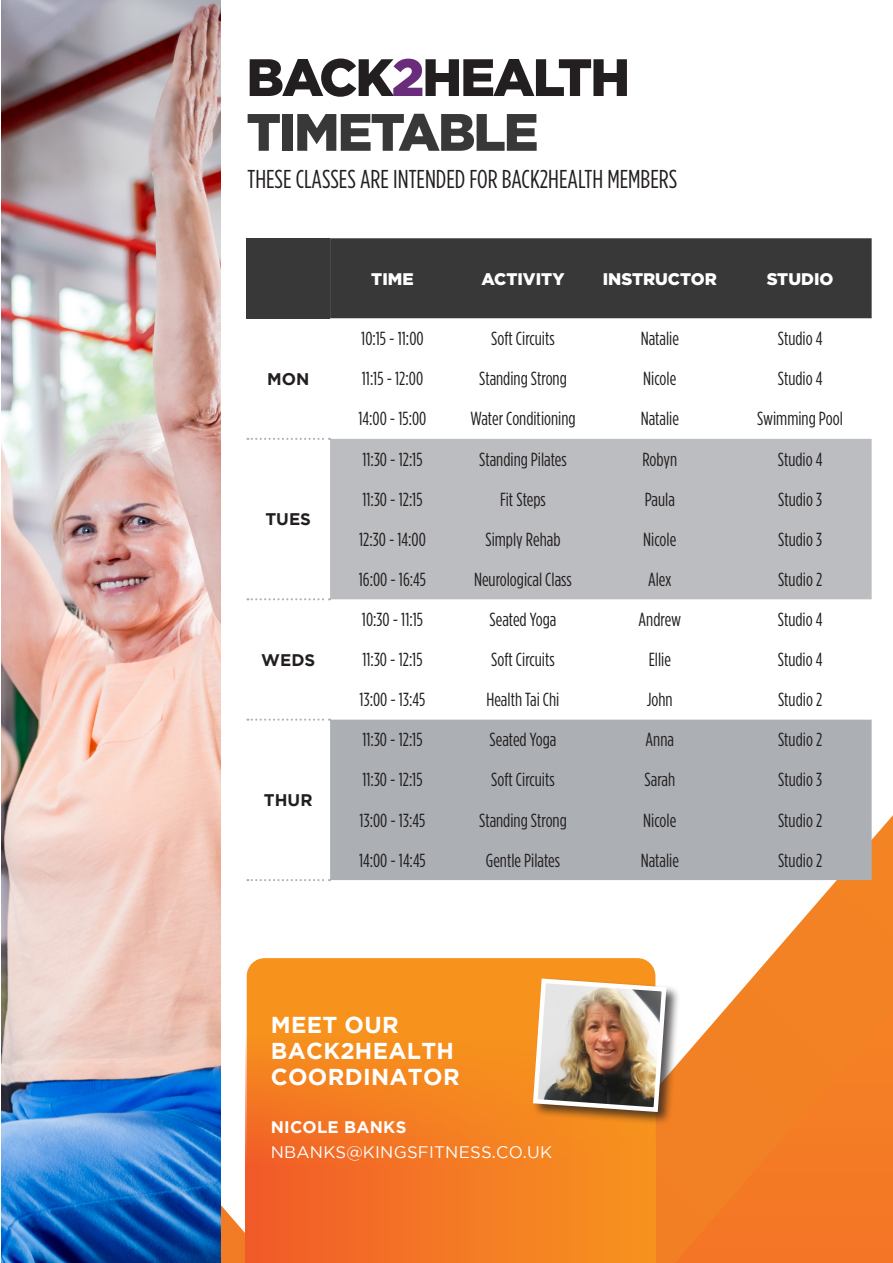
<style>
.page{position:relative;width:893px;height:1263px;background:#fff}
.page>*{position:absolute;margin:0;border:0;box-sizing:border-box;transform-origin:0 0}
.t1{font:900 52.5px "Gotham";letter-spacing:-.04em;color:#231f20}
.t2{font:900 52.5px "Gotham";letter-spacing:-.04em;color:#383839}
.t3{font:25.8px "Gotham Condensed";color:#231f20}
.t4{font:700 22.95px "Gotham";letter-spacing:.015em;color:#fff}
.t5{font:18.9px "Gotham Condensed";color:#231f20}
.t6{font:900 16.8px "Gotham";color:#fff}
.t7{font:700 16.8px "Gotham";color:#231f20}
.t8{font:16.65px "Gotham";letter-spacing:.015em;color:#fff}
.t9{font:700 16.65px "Gotham";letter-spacing:.015em;color:#fff}
.s1{color:#6a2d7c}
</style>
<div class="page">
<svg style="left:220px;top:815px;width:673px;height:448px"></svg>
<div style="left:680px;top:1011px;width:213px;height:114px;background:#f28124"></div>
<div style="left:670px;top:1125px;width:223px;height:138px;background:#f47925"></div>
<div style="left:247px;top:958px;width:408px;height:76px;background:#f7931d"></div>
<svg style="left:245px;top:1034px;width:410px;height:229px;background:#f47d22"></svg>
<div style="left:246px;top:238px;width:84px;height:80px;background:#383839"></div>
<div style="left:330px;top:238px;width:542px;height:80px;background:#383839"></div>
<svg style="left:330px;top:318px;width:542px;height:402px"></svg>
<div style="left:330px;top:439px;width:542px;height:160px;background:#bcbdc0"></div>
<div style="left:330px;top:720px;width:542px;height:160px;background:#acb0b4"></div>
<svg style="left:247px;top:438px;width:83px;height:2px"></svg>
<svg style="left:247px;top:598px;width:83px;height:2px"></svg>
<svg style="left:247px;top:719px;width:83px;height:2px"></svg>
<svg style="left:247px;top:879px;width:83px;height:2px"></svg>
<img style="left:1px;top:0;width:219px;height:1263px">
<div style="left:531px;top:977px;width:149px;height:149px;background:#231f20;opacity:.75"></div>
<img style="left:531px;top:976px;width:138px;height:138px">
<p class="t1" style="left:246px;top:41px;width:385px">BACK<span class="s1">2</span>HEALTH</p>
<p class="t2" style="left:246px;top:96px;width:294px">TIMETABLE</p>
<p class="t3" style="left:247px;top:165px;width:431px">THESE CLASSES ARE INTENDED FOR BACK2HEALTH MEMBERS</p>
<p class="t7" style="left:267px;top:369px;width:44px">MON</p>
<p class="t7" style="left:265px;top:509px;width:47px">TUES</p>
<p class="t7" style="left:261px;top:650px;width:56px">WEDS</p>
<p class="t7" style="left:264px;top:790px;width:50px">THUR</p>
<p class="t6" style="left:371px;top:268px;width:44px">TIME</p>
<p class="t6" style="left:481px;top:268px;width:85px">ACTIVITY</p>
<p class="t6" style="left:603px;top:268px;width:116px">INSTRUCTOR</p>
<p class="t6" style="left:767px;top:268px;width:68px">STUDIO</p>
<p class="t5" style="left:361px;top:328px;width:64px">10:15 - 11:00</p>
<p class="t5" style="left:491px;top:328px;width:65px">Soft Circuits</p>
<p class="t5" style="left:641px;top:328px;width:40px">Natalie</p>
<p class="t5" style="left:778px;top:328px;width:46px">Studio 4</p>
<p class="t5" style="left:362px;top:369px;width:63px">11:15 - 12:00</p>
<p class="t5" style="left:479px;top:369px;width:89px">Standing Strong</p>
<p class="t5" style="left:643px;top:369px;width:34px">Nicole</p>
<p class="t5" style="left:778px;top:369px;width:46px">Studio 4</p>
<p class="t5" style="left:358px;top:409px;width:69px">14:00 - 15:00</p>
<p class="t5" style="left:470px;top:409px;width:107px">Water Conditioning</p>
<p class="t5" style="left:641px;top:409px;width:40px">Natalie</p>
<p class="t5" style="left:757px;top:409px;width:87px">Swimming Pool</p>
<p class="t5" style="left:362px;top:449px;width:62px">11:30 - 12:15</p>
<p class="t5" style="left:479px;top:449px;width:89px">Standing Pilates</p>
<p class="t5" style="left:642px;top:449px;width:36px">Robyn</p>
<p class="t5" style="left:778px;top:449px;width:46px">Studio 4</p>
<p class="t5" style="left:362px;top:489px;width:62px">11:30 - 12:15</p>
<p class="t5" style="left:500px;top:489px;width:47px">Fit Steps</p>
<p class="t5" style="left:645px;top:489px;width:32px">Paula</p>
<p class="t5" style="left:778px;top:489px;width:45px">Studio 3</p>
<p class="t5" style="left:359px;top:529px;width:68px">12:30 - 14:00</p>
<p class="t5" style="left:485px;top:529px;width:77px">Simply Rehab</p>
<p class="t5" style="left:643px;top:529px;width:34px">Nicole</p>
<p class="t5" style="left:778px;top:529px;width:45px">Studio 3</p>
<p class="t5" style="left:359px;top:569px;width:69px">16:00 - 16:45</p>
<p class="t5" style="left:474px;top:569px;width:99px">Neurological Class</p>
<p class="t5" style="left:648px;top:569px;width:25px">Alex</p>
<p class="t5" style="left:778px;top:569px;width:46px">Studio 2</p>
<p class="t5" style="left:362px;top:609px;width:63px">10:30 - 11:15</p>
<p class="t5" style="left:489px;top:609px;width:68px">Seated Yoga</p>
<p class="t5" style="left:639px;top:609px;width:44px">Andrew</p>
<p class="t5" style="left:778px;top:609px;width:46px">Studio 4</p>
<p class="t5" style="left:362px;top:649px;width:62px">11:30 - 12:15</p>
<p class="t5" style="left:491px;top:649px;width:65px">Soft Circuits</p>
<p class="t5" style="left:649px;top:649px;width:24px">Ellie</p>
<p class="t5" style="left:778px;top:649px;width:46px">Studio 4</p>
<p class="t5" style="left:360px;top:689px;width:67px">13:00 - 13:45</p>
<p class="t5" style="left:486px;top:689px;width:75px">Health Tai Chi</p>
<p class="t5" style="left:647px;top:689px;width:27px">John</p>
<p class="t5" style="left:778px;top:689px;width:46px">Studio 2</p>
<p class="t5" style="left:362px;top:730px;width:62px">11:30 - 12:15</p>
<p class="t5" style="left:489px;top:730px;width:68px">Seated Yoga</p>
<p class="t5" style="left:646px;top:730px;width:30px">Anna</p>
<p class="t5" style="left:778px;top:730px;width:46px">Studio 2</p>
<p class="t5" style="left:362px;top:770px;width:62px">11:30 - 12:15</p>
<p class="t5" style="left:491px;top:770px;width:65px">Soft Circuits</p>
<p class="t5" style="left:644px;top:770px;width:32px">Sarah</p>
<p class="t5" style="left:778px;top:770px;width:45px">Studio 3</p>
<p class="t5" style="left:360px;top:810px;width:67px">13:00 - 13:45</p>
<p class="t5" style="left:479px;top:810px;width:89px">Standing Strong</p>
<p class="t5" style="left:643px;top:810px;width:34px">Nicole</p>
<p class="t5" style="left:778px;top:810px;width:46px">Studio 2</p>
<p class="t5" style="left:359px;top:850px;width:68px">14:00 - 14:45</p>
<p class="t5" style="left:486px;top:850px;width:76px">Gentle Pilates</p>
<p class="t5" style="left:641px;top:850px;width:40px">Natalie</p>
<p class="t5" style="left:778px;top:850px;width:46px">Studio 2</p>
<p class="t4" style="left:271px;top:1012px;width:129px">MEET OUR</p>
<p class="t4" style="left:271px;top:1037px;width:185px">BACK2HEALTH</p>
<p class="t4" style="left:271px;top:1063px;width:190px">COORDINATOR</p>
<p class="t9" style="left:271px;top:1117px;width:137px">NICOLE BANKS</p>
<p class="t8" style="left:271px;top:1143px;width:283px">NBANKS@KINGSFITNESS.CO.UK</p>
</div>
